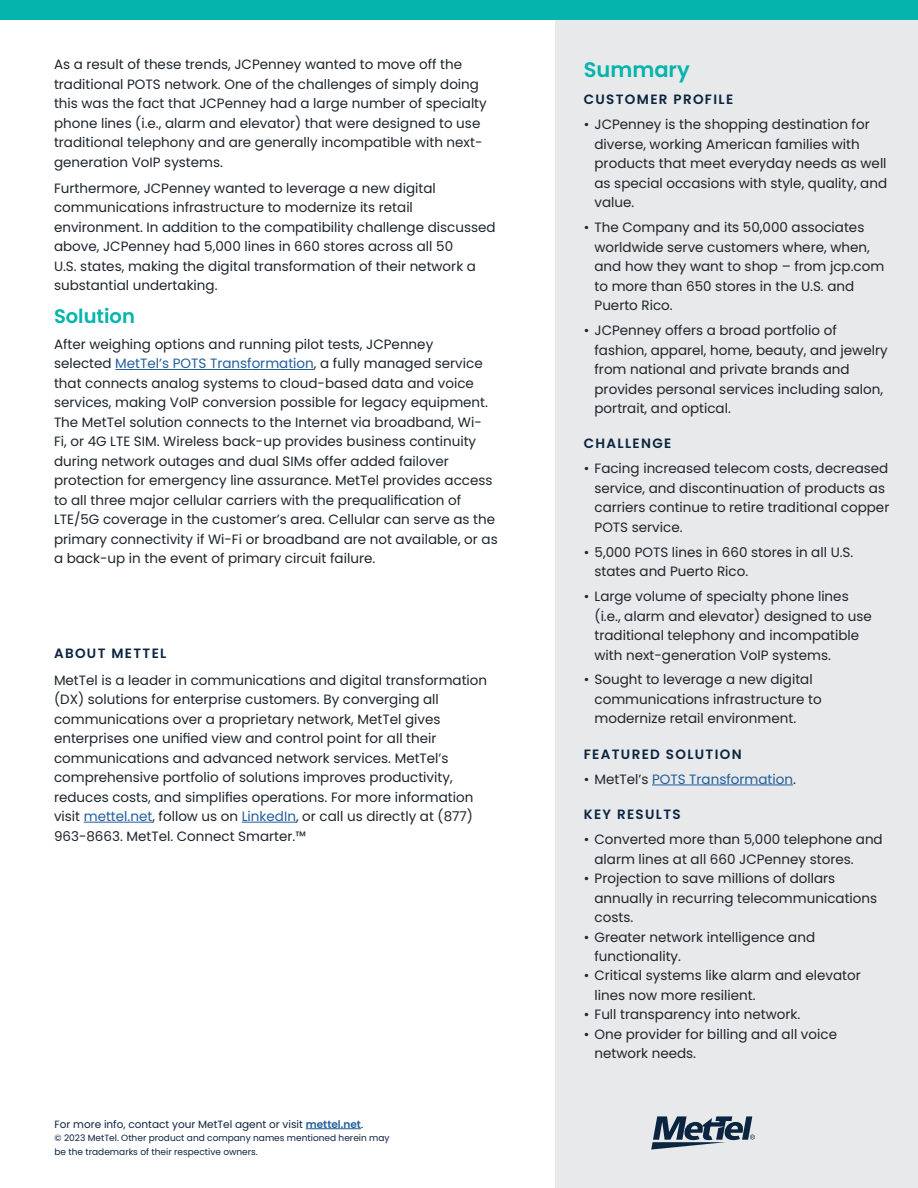
<style>
.page{position:relative;width:918px;height:1188px;background:#fff}
.page>*{position:absolute;margin:0;border:0;box-sizing:border-box;transform-origin:0 0}
.t1{font:600 21px "Poppins";color:#04b4ad}
.t2{font:600 19.5px "Poppins";color:#04b4ad}
.t3{font:13.5px/19.5px "Poppins";color:#1d252c}
.t4{font:600 13.5px "Poppins";letter-spacing:.1em;color:#0b2440}
.t5{font:13.5px "Poppins";color:#215e9e}
.t6{font:10.5px "Poppins";color:#0b2440}
.t7{font:9px/13.5px "Poppins";color:#0b2440}
.s1{color:#215e9e}
.s2{font-weight:600;color:#215e9e}
.s3{color:#1d252c}
</style>
<div class="page">
<div style="left:555px;top:12px;width:363px;height:1176px;background:#e7e9ea"></div>
<div style="left:0;top:0;width:918px;height:20px;background:#04b4ad"></div>
<hr style="left:306px;top:1128px;width:55px;height:1px;background:#215e9e">
<svg style="left:651px;top:1116px;width:104px;height:34px"></svg>
<hr style="left:115px;top:369px;width:199px;height:1px;background:#215e9e">
<hr style="left:84px;top:822px;width:68px;height:1px;background:#215e9e">
<hr style="left:242px;top:822px;width:54px;height:1px;background:#215e9e">
<hr style="left:652px;top:785px;width:141px;height:1px;background:#215e9e">
<p class="t3" style="left:54px;top:55px;width:434px">As a result of these trends, JCPenney wanted to move off the traditional POTS network. One of the challenges of simply doing this was the fact that JCPenney had a large number of specialty phone lines (i.e., alarm and elevator) that were designed to use traditional telephony and are generally incompatible with next&shy;generation VoIP systems.</p>
<p class="t3" style="left:54px;top:179px;width:443px">Furthermore, JCPenney wanted to leverage a new digital communications infrastructure to modernize its retail environment. In addition to the compatibility challenge discussed above, JCPenney had 5,000 lines in 660 stores across all 50<br>U.S. states, making the digital transformation of their network a substantial undertaking.</p>
<h2 class="t2" style="left:54px;top:305px;width:82px">Solution</h2>
<p class="t3" style="left:54px;top:335px;width:445px">After weighing options and running pilot tests, JCPenney<br>selected <span class="s1">MetTel’s POTS Transformation</span>, a fully managed service that connects analog systems to cloud-based data and voice services, making VoIP conversion possible for legacy equipment.<br>The MetTel solution connects to the Internet via broadband, Wi-Fi, or 4G LTE SIM. Wireless back-up provides business continuity during network outages and dual SIMs offer added failover protection for emergency line assurance. MetTel provides access to all three major cellular carriers with the prequalification of LTE/5G coverage in the customer’s area. Cellular can serve as the primary connectivity if Wi-Fi or broadband are not available, or as a back-up in the event of primary circuit failure.</p>
<p class="t4" style="left:54px;top:646px;width:114px">ABOUT METTEL</p>
<p class="t3" style="left:54px;top:670px;width:435px">MetTel is a leader in communications and digital transformation (DX) solutions for enterprise customers. By converging all communications over a proprietary network, MetTel gives enterprises one unified view and control point for all their communications and advanced network services. MetTel’s comprehensive portfolio of solutions improves productivity, reduces costs, and simplifies operations. For more information visit <span class="s1">mettel.net</span>, follow us on <span class="s1">LinkedIn</span>, or call us directly at (877)<br>963-8663. MetTel. Connect Smarter.™</p>
<p class="t6" style="left:55px;top:1118px;width:310px">For more info, contact your MetTel agent or visit <span class="s2">mettel.net</span>.</p>
<p class="t7" style="left:55px;top:1132px;width:337px">© 2023 MetTel. Other product and company names mentioned herein may be the trademarks of their respective owners.</p>
<h1 class="t1" style="left:584px;top:58px;width:108px">Summary</h1>
<p class="t4" style="left:584px;top:92px;width:151px">CUSTOMER PROFILE</p>
<p class="t3" style="left:595px;top:115px;width:294px;text-indent:-11px">• JCPenney is the shopping destination for diverse, working American families with products that meet everyday needs as well as special occasions with style, quality, and value.</p>
<p class="t3" style="left:595px;top:218px;width:291px;text-indent:-11px">• The Company and its 50,000 associates worldwide serve customers where, when, and how they want to shop – from jcp.com to more than 650 stores in the U.S. and Puerto Rico.</p>
<p class="t3" style="left:595px;top:321px;width:295px;text-indent:-11px">• JCPenney offers a broad portfolio of fashion, apparel, home, beauty, and jewelry from national and private brands and provides personal services including salon, portrait, and optical.</p>
<p class="t4" style="left:584px;top:436px;width:89px">CHALLENGE</p>
<p class="t3" style="left:595px;top:459px;width:296px;text-indent:-11px">• Facing increased telecom costs, decreased service, and discontinuation of products as carriers continue to retire traditional copper POTS service.</p>
<p class="t3" style="left:595px;top:542px;width:260px;text-indent:-11px">• 5,000 POTS lines in 660 stores in all U.S. states and Puerto Rico.</p>
<p class="t3" style="left:595px;top:587px;width:279px;text-indent:-11px">• Large volume of specialty phone lines (i.e., alarm and elevator) designed to use traditional telephony and incompatible with next-generation VoIP systems.</p>
<p class="t3" style="left:595px;top:670px;width:229px;text-indent:-11px">• Sought to leverage a new digital communications infrastructure to modernize retail environment.</p>
<p class="t4" style="left:584px;top:746px;width:160px">FEATURED SOLUTION</p>
<p class="t5" style="left:584px;top:771px;width:214px"><span class="s3">• MetTel’s</span> POTS Transformation<span class="s3">.</span></p>
<p class="t4" style="left:584px;top:807px;width:99px">KEY RESULTS</p>
<p class="t3" style="left:595px;top:830px;width:290px;text-indent:-11px">• Converted more than 5,000 telephone and alarm lines at all 660 JCPenney stores.</p>
<p class="t3" style="left:595px;top:869px;width:284px;text-indent:-11px">• Projection to save millions of dollars annually in recurring telecommunications costs.</p>
<p class="t3" style="left:595px;top:927px;width:222px;text-indent:-11px">• Greater network intelligence and functionality.</p>
<p class="t3" style="left:595px;top:966px;width:268px;text-indent:-11px">• Critical systems like alarm and elevator lines now more resilient.</p>
<p class="t3" style="left:584px;top:1005px;width:218px">• Full transparency into network.</p>
<p class="t3" style="left:595px;top:1025px;width:244px;text-indent:-11px">• One provider for billing and all voice network needs.</p>
</div>
